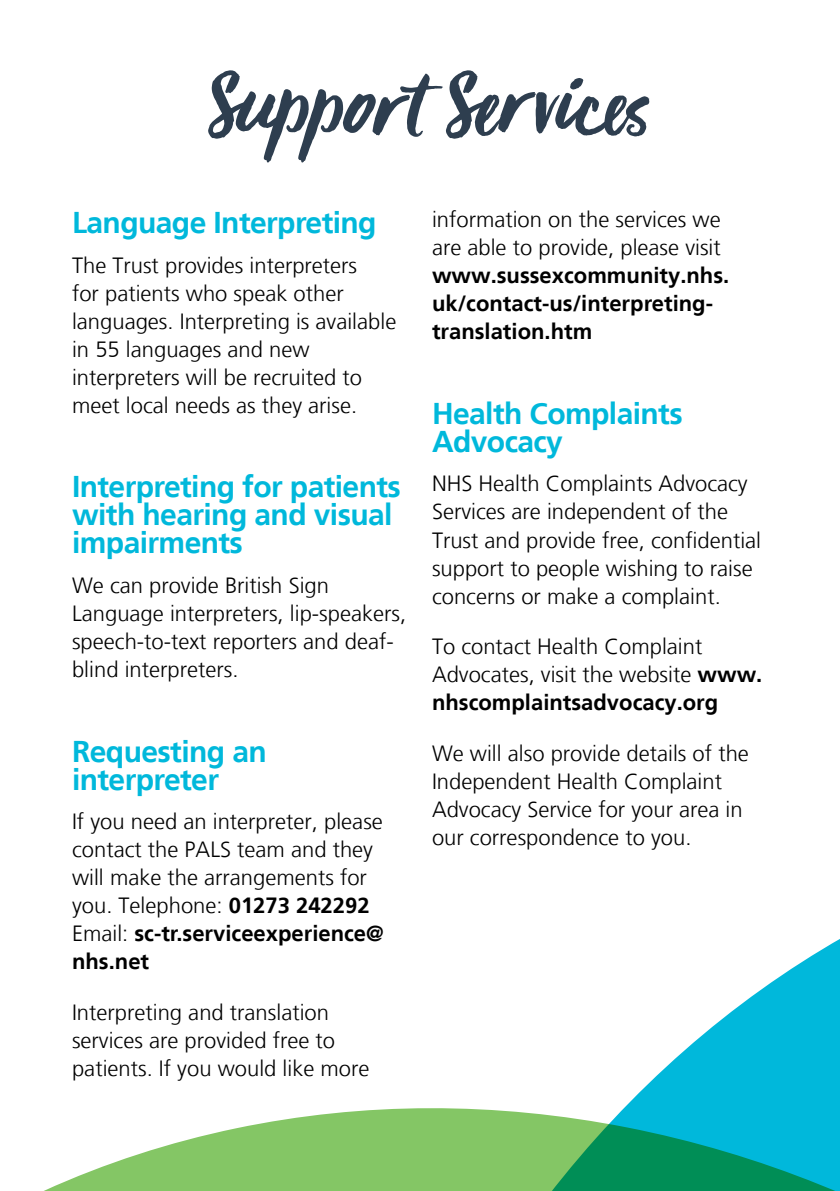
<style>
.page{position:relative;width:840px;height:1191px;background:#fff}
.page>*{position:absolute;margin:0;border:0;box-sizing:border-box;transform-origin:0 0}
.t1{font:100px "Viva Beautiful B";color:#2e3e4f}
.t2{font:700 30px/28px "Frutiger LT";letter-spacing:-.02em;color:#00b8db}
.t3{font:300 22px/28px "Frutiger LT";color:#000}
.t4{font:700 22px/28px "Frutiger LT";color:#000}
.s1{font-weight:700}
</style>
<div class="page">
<svg style="left:44px;top:1115px;width:273px;height:76px;fill:#84c665"></svg>
<svg style="left:317px;top:939px;width:522px;height:252px"></svg>
<h1 class="t1" style="left:208px;top:37px;width:445px">Support Services</h1>
<h2 class="t2" style="left:72px;top:209px;width:306px">Language Interpreting</h2>
<p class="t3" style="left:72px;top:251px;width:325px">The Trust provides interpreters<br>for patients who speak other languages. Interpreting is available in 55 languages and new interpreters will be recruited to meet local needs as they arise.</p>
<h2 class="t2" style="left:72px;top:473px;width:330px">Interpreting for patients with hearing and visual impairments</h2>
<p class="t3" style="left:72px;top:571px;width:335px">We can provide British Sign<br>Language interpreters, lip-speakers, speech-to-text reporters and deaf&shy;blind interpreters.</p>
<h2 class="t2" style="left:72px;top:737px;width:196px">Requesting an interpreter</h2>
<p class="t3" style="left:72px;top:807px;width:313px">If you need an interpreter, please contact the PALS team and they will make the arrangements for you. Telephone: <span class="s1">01273 242292<br></span>Email: <span class="s1">sc-tr.serviceexperience@ nhs.net</span></p>
<p class="t3" style="left:72px;top:998px;width:299px">Interpreting and translation services are provided free to patients. If you would like more</p>
<p class="t3" style="left:432px;top:206px;width:290px">information on the services we are able to provide, please visit</p>
<p class="t4" style="left:432px;top:262px;width:298px">www.sussexcommunity.nhs. uk/contact-us/interpreting&shy;translation.htm</p>
<h2 class="t2" style="left:432px;top:400px;width:252px">Health Complaints<br>Advocacy</h2>
<p class="t3" style="left:432px;top:470px;width:330px">NHS Health Complaints Advocacy Services are independent of the Trust and provide free, confidential support to people wishing to raise concerns or make a complaint.</p>
<p class="t3" style="left:432px;top:633px;width:332px">To contact Health Complaint<br>Advocates, visit the website <span class="s1">www. nhscomplaintsadvocacy.org</span></p>
<p class="t3" style="left:432px;top:739px;width:318px">We will also provide details of the<br>Independent Health Complaint<br>Advocacy Service for your area in our correspondence to you.</p>
</div>
